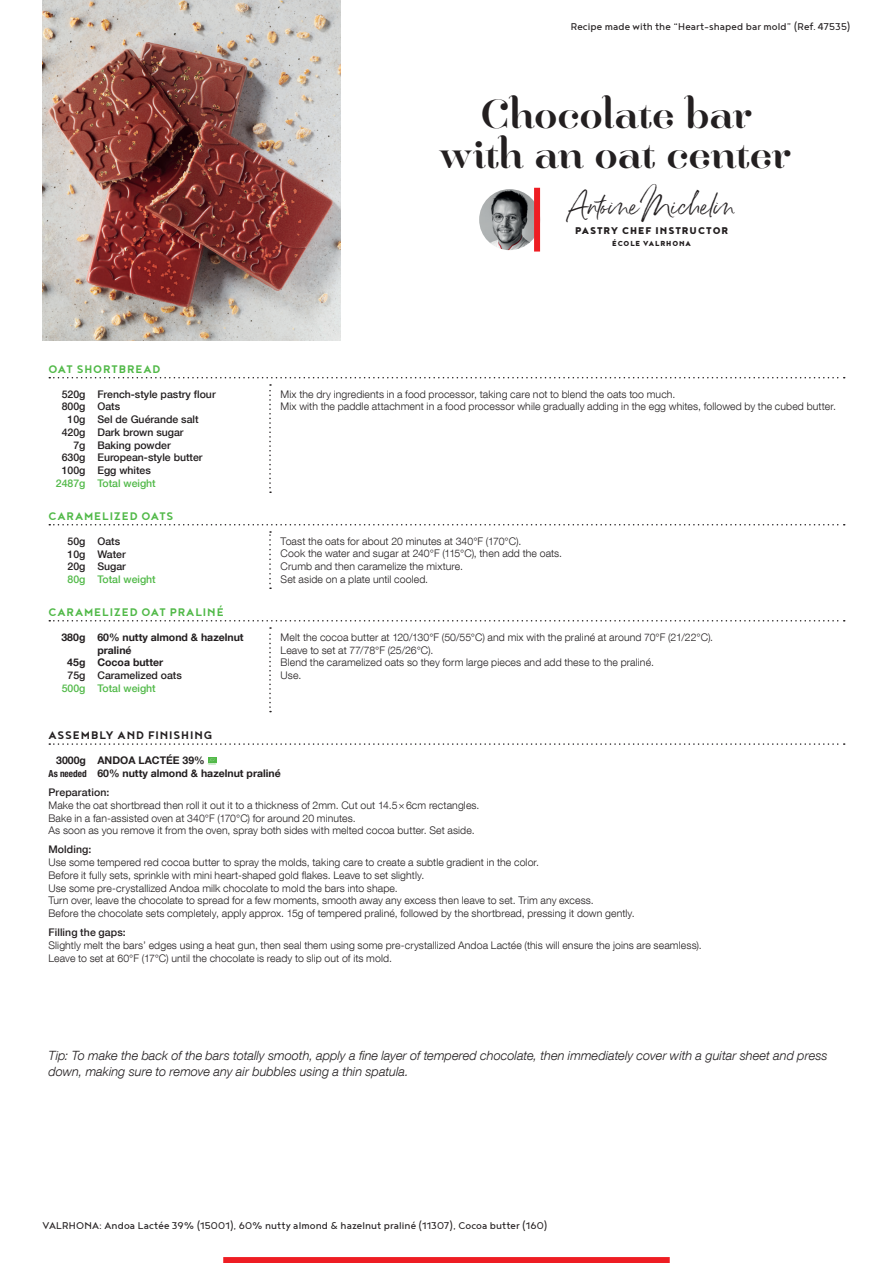
<style>
.page{position:relative;width:893px;height:1263px;background:#fff}
.page>*{position:absolute;margin:0;border:0;box-sizing:border-box;transform-origin:0 0}
.t1{font:34.5px/40.5px "Hera Big";color:#231f20;text-align:center}
.t2{font:22.95px "Belluga";letter-spacing:-.03em;color:#231f20}
.t3{font:700 13.5px "Noyh Geometric";letter-spacing:.065em;color:#51b948}
.t4{font:700 13.5px "Noyh Geometric";letter-spacing:.07em;color:#231f20}
.t5{font:italic 300 12.75px/15.8px "Helvetica Neue LT Com";color:#231f20}
.t6{font:12px "Noyh Geometric";letter-spacing:.01em;color:#231f20}
.t7{font:900 12px "Noyh Geometric";letter-spacing:.085em;color:#231f20}
.t8{font:300 10.5px/12.8px "Helvetica Neue LT Com";letter-spacing:.01em;color:#231f20}
.t9{font:500 10.5px/12.8px "Helvetica Neue LT Com";color:#231f20}
.t10{font:700 10.5px/12.8px "Helvetica Neue LT Com";color:#231f20}
.t11{font:500 10.5px "Helvetica Neue LT Com";color:#51b948}
.t12{font:900 8.85px "Noyh Geometric";letter-spacing:.095em;color:#231f20}
.s1{font-family:"Helvetica Neue LT Std";font-stretch:condensed;font-size:9.75px}
</style>
<div class="page">
<div style="left:223px;top:1257px;width:447px;height:6px;background:#ee1d23"></div>
<svg style="left:49px;top:743px;width:796px;height:2px"></svg>
<div style="left:208px;top:757px;width:9px;height:6px;background:#51b948"></div>
<svg style="left:209px;top:758px;width:6px;height:4px"></svg>
<img style="left:43px;top:0;width:297px;height:340px">
<svg style="left:269px;top:384px;width:2px;height:109px"></svg>
<svg style="left:49px;top:377px;width:796px;height:1px"></svg>
<svg style="left:269px;top:531px;width:2px;height:58px"></svg>
<svg style="left:49px;top:524px;width:796px;height:1px"></svg>
<svg style="left:269px;top:627px;width:2px;height:85px"></svg>
<svg style="left:49px;top:620px;width:796px;height:1px"></svg>
<img style="left:479px;top:189px;width:61px;height:61px;border-radius:30px">
<div style="left:534px;top:188px;width:6px;height:64px;background:#ee1d23"></div>
<p class="t6" style="left:571px;top:20px;width:281px">Recipe made with the “Heart-shaped bar mold” (Ref.47535)</p>
<h1 class="t1" style="left:442px;top:93px;width:352px">Chocolate bar with an oat center</h1>
<h2 class="t2" style="left:568px;top:193px;width:169px">Antoine Michelin</h2>
<p class="t7" style="left:575px;top:223px;width:155px">PASTRY CHEF INSTRUCTOR</p>
<p class="t12" style="left:612px;top:238px;width:80px">ÉCOLE VALRHONA</p>
<p class="t3" style="left:49px;top:361px;width:113px">OAT SHORTBREAD</p>
<p class="t9" style="left:62px;top:387px;width:25px;text-align:right">520g<br>800g<br>10g<br>420g<br>7g<br>630g<br>100g</p>
<p class="t11" style="left:56px;top:477px;width:31px">2487g</p>
<p class="t9" style="left:97px;top:387px;width:120px">French-style pastry flour<br>Oats<br>Sel de Guérande salt<br>Dark brown sugar<br>Baking powder<br>European-style butter<br>Egg whites</p>
<p class="t11" style="left:97px;top:477px;width:60px">Total weight</p>
<p class="t3" style="left:49px;top:508px;width:126px">CARAMELIZED OATS</p>
<p class="t9" style="left:68px;top:534px;width:19px;text-align:justify">50g 10g 20g</p>
<p class="t11" style="left:68px;top:573px;width:19px">80g</p>
<p class="t9" style="left:97px;top:534px;width:30px">Oats<br>Water<br>Sugar</p>
<p class="t11" style="left:97px;top:573px;width:60px">Total weight</p>
<p class="t3" style="left:49px;top:604px;width:177px">CARAMELIZED OAT PRALINÉ</p>
<p class="t10" style="left:61px;top:630px;width:25px">380g</p>
<p class="t10" style="left:67px;top:656px;width:20px">45g</p>
<p class="t9" style="left:68px;top:669px;width:19px">75g</p>
<p class="t11" style="left:62px;top:682px;width:25px">500g</p>
<p class="t10" style="left:97px;top:630px;width:148px">60% nutty almond &amp; hazelnut praliné<br>Cocoa butter</p>
<p class="t9" style="left:97px;top:669px;width:86px">Caramelized oats</p>
<p class="t11" style="left:97px;top:682px;width:60px">Total weight</p>
<p class="t8" style="left:281px;top:387px;width:557px">Mix the dry ingredients in a food processor, taking care not to blend the oats too much.<br>Mix with the paddle attachment in a food processor while gradually adding in the egg whites, followed by the cubed butter.</p>
<p class="t8" style="left:281px;top:534px;width:283px">Toast the oats for about 20 minutes at 340°F (170°C).<br>Cook the water and sugar at 240°F (115°C), then add the oats.<br>Crumb and then caramelize the mixture.<br>Set aside on a plate until cooled.</p>
<p class="t8" style="left:281px;top:630px;width:434px">Melt the cocoa butter at 120/130°F (50/55°C) and mix with the praliné at around 70°F (21/22°C).<br>Leave to set at 77/78°F (25/26°C).<br>Blend the caramelized oats so they form large pieces and add these to the praliné.<br>Use.</p>
<p class="t4" style="left:49px;top:727px;width:166px">ASSEMBLY AND FINISHING</p>
<p class="t10" style="left:49px;top:754px;width:234px;text-indent:8px">3000g ANDOA LACTÉE 39%<br><span class="s1">As needed</span> 60% nutty almond &amp; hazelnut praliné</p>
<p class="t9" style="left:49px;top:786px;width:62px">Preparation:</p>
<p class="t8" style="left:49px;top:798px;width:432px">Make the oat shortbread then roll it out it to a thickness of 2mm. Cut out 14.5×6cm rectangles.<br>Bake in a fan-assisted oven at 340°F (170°C) for around 20 minutes.<br>As soon as you remove it from the oven, spray both sides with melted cocoa butter. Set aside.</p>
<p class="t9" style="left:49px;top:843px;width:44px">Molding:</p>
<p class="t8" style="left:49px;top:856px;width:588px">Use some tempered red cocoa butter to spray the molds, taking care to create a subtle gradient in the color.<br>Before it fully sets, sprinkle with mini heart-shaped gold flakes. Leave to set slightly.<br>Use some pre-crystallized Andoa milk chocolate to mold the bars into shape.<br>Turn over, leave the chocolate to spread for a few moments, smooth away any excess then leave to set. Trim any excess.<br>Before the chocolate sets completely, apply approx. 15g of tempered praliné, followed by the shortbread, pressing it down gently.</p>
<p class="t9" style="left:49px;top:926px;width:79px">Filling the gaps:</p>
<p class="t8" style="left:49px;top:939px;width:655px">Slightly melt the bars’ edges using a heat gun, then seal them using some pre-crystallized Andoa Lactée (this will ensure the joins are seamless).<br>Leave to set at 60°F (17°C) until the chocolate is ready to slip out of its mold.</p>
<p class="t5" style="left:49px;top:1048px;width:781px">Tip: To make the back of the bars totally smooth, apply a fine layer of tempered chocolate, then immediately cover with a guitar sheet and press down, making sure to remove any air bubbles using a thin spatula.</p>
<p class="t6" style="left:43px;top:1219px;width:506px">VALRHONA: Andoa Lactée 39% (15001), 60% nutty almond &amp; hazelnut praliné (11307), Cocoa butter (160)</p>
</div>
